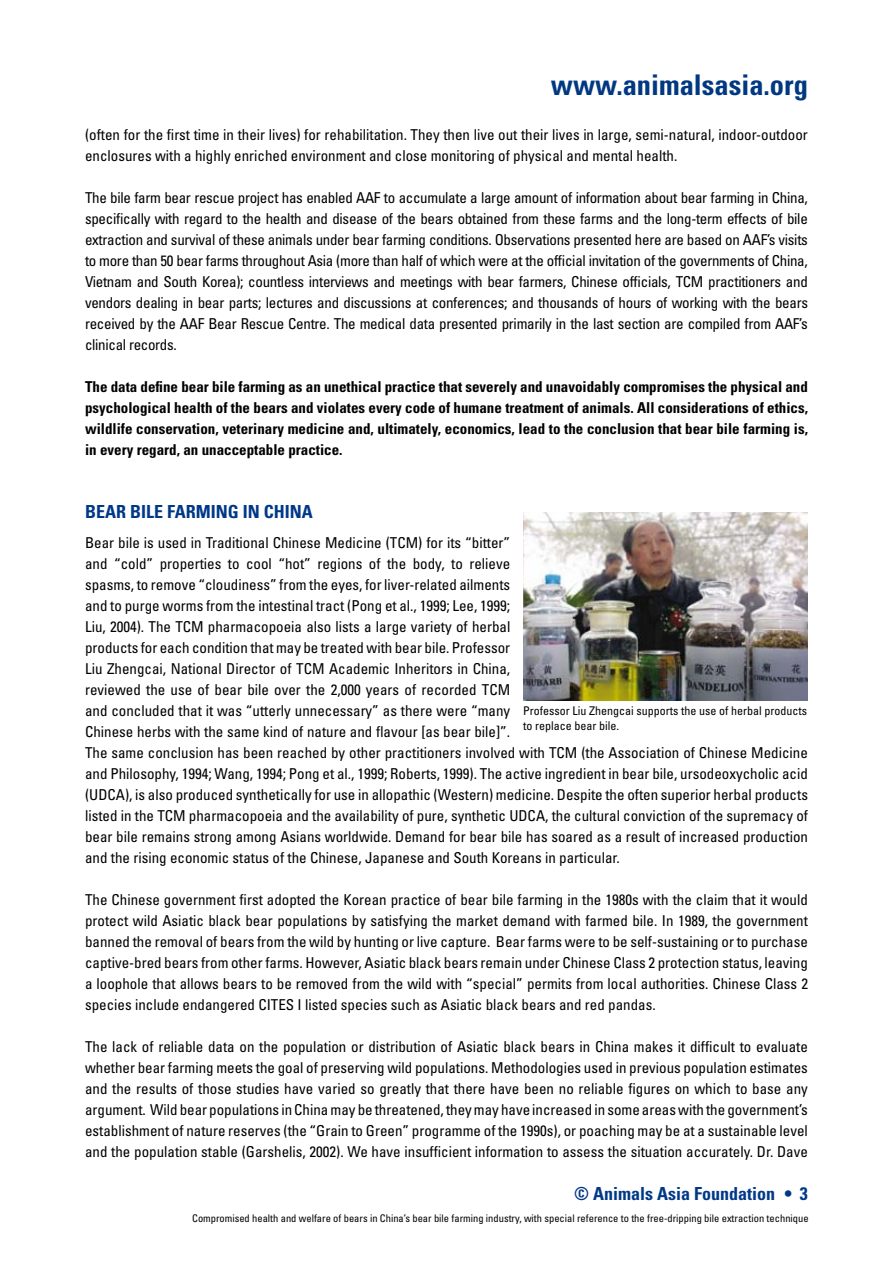
<style>
.page{position:relative;width:893px;height:1263px;background:#fff}
.page>*{position:absolute;margin:0;border:0;box-sizing:border-box;transform-origin:0 0}
.t1{font:700 condensed 28.5px "Univers";color:#003882}
.t2{font:700 condensed 18px "Univers";color:#003888}
.t3{font:condensed 15px/21px "Univers";color:#000;text-align:justify}
.t4{font:700 condensed 15px/21px "Univers";color:#000;text-align:justify}
.t5{font:condensed 12px/14.4px "Univers";color:#000}
.t6{font:condensed 10.5px "Univers";color:#000}
</style>
<div class="page">
<img style="left:523px;top:512px;width:285px;height:188px">
<h1 class="t1" style="left:551px;top:67px;width:259px">www.animalsasia.org</h1>
<p class="t3" style="left:85px;top:123px;width:724px">(often for the first time in their lives) for rehabilitation. They then live out their lives in large, semi-natural, indoor-outdoor enclosures with a highly enriched environment and close monitoring of physical and mental health.</p>
<p class="t3" style="left:85px;top:186px;width:724px">The bile farm bear rescue project has enabled AAF to accumulate a large amount of information about bear farming in China, specifically with regard to the health and disease of the bears obtained from these farms and the long-term effects of bile extraction and survival of these animals under bear farming conditions. Observations presented here are based on AAF’s visits to more than 50 bear farms throughout Asia (more than half of which were at the official invitation of the governments of China, Vietnam and South Korea); countless interviews and meetings with bear farmers, Chinese officials, TCM practitioners and vendors dealing in bear parts; lectures and discussions at conferences; and thousands of hours of working with the bears received by the AAF Bear Rescue Centre. The medical data presented primarily in the last section are compiled from AAF’s clinical records.</p>
<p class="t4" style="left:85px;top:376px;width:724px">The data define bear bile farming as an unethical practice that severely and unavoidably compromises the physical and psychological health of the bears and violates every code of humane treatment of animals. All considerations of ethics, wildlife conservation, veterinary medicine and, ultimately, economics, lead to the conclusion that bear bile farming is, in every regard, an unacceptable practice.</p>
<p class="t2" style="left:85px;top:500px;width:227px">Bear bile farming in China</p>
<p class="t3" style="left:85px;top:531px;width:724px;text-align:left">Bear bile is used in Traditional Chinese Medicine (TCM) for its “bitter”<br>and “cold” properties to cool “hot” regions of the body, to relieve<br>spasms, to remove “cloudiness” from the eyes, for liver-related ailments<br>and to purge worms from the intestinal tract (Pong et al., 1999; Lee, 1999;<br>Liu, 2004). The TCM pharmacopoeia also lists a large variety of herbal<br>products for each condition that may be treated with bear bile. Professor<br>Liu Zhengcai, National Director of TCM Academic Inheritors in China,<br>reviewed the use of bear bile over the 2,000 years of recorded TCM<br>and concluded that it was “utterly unnecessary” as there were “many<br>Chinese herbs with the same kind of nature and flavour [as bear bile]”.<br>The same conclusion has been reached by other practitioners involved with TCM (the Association of Chinese Medicine and Philosophy, 1994; Wang, 1994; Pong et al., 1999; Roberts, 1999). The active ingredient in bear bile, ursodeoxycholic acid (UDCA), is also produced synthetically for use in allopathic (Western) medicine. Despite the often superior herbal products listed in the TCM pharmacopoeia and the availability of pure, synthetic UDCA, the cultural conviction of the supremacy of bear bile remains strong among Asians worldwide. Demand for bear bile has soared as a result of increased production and the rising economic status of the Chinese, Japanese and South Koreans in particular.</p>
<p class="t3" style="left:85px;top:888px;width:724px">The Chinese government first adopted the Korean practice of bear bile farming in the 1980s with the claim that it would protect wild Asiatic black bear populations by satisfying the market demand with farmed bile. In 1989, the government banned the removal of bears from the wild by hunting or live capture. Bear farms were to be self-sustaining or to purchase captive-bred bears from other farms. However, Asiatic black bears remain under Chinese Class 2 protection status, leaving a loophole that allows bears to be removed from the wild with “special” permits from local authorities. Chinese Class 2 species include endangered CITES I listed species such as Asiatic black bears and red pandas.</p>
<p class="t3" style="left:85px;top:1035px;width:724px">The lack of reliable data on the population or distribution of Asiatic black bears in China makes it difficult to evaluate whether bear farming meets the goal of preserving wild populations. Methodologies used in previous population estimates and the results of those studies have varied so greatly that there have been no reliable figures on which to base any argument. Wild bear populations in China may be threatened, they may have increased in some areas with the government’s establishment of nature reserves (the “Grain to Green” programme of the 1990s), or poaching may be at a sustainable level and the population stable (Garshelis, 2002). We have insufficient information to assess the situation accurately. Dr. Dave</p>
<p class="t5" style="left:523px;top:704px;width:285px">Professor Liu Zhengcai supports the use of herbal products to replace bear bile.</p>
<p class="t2" style="left:574px;top:1182px;width:219px">© Animals Asia Foundation •</p>
<p class="t6" style="left:192px;top:1211px;width:618px">Compromised health and welfare of bears in China’s bear bile farming industry, with special reference to the free-dripping bile extraction technique</p>
</div>
